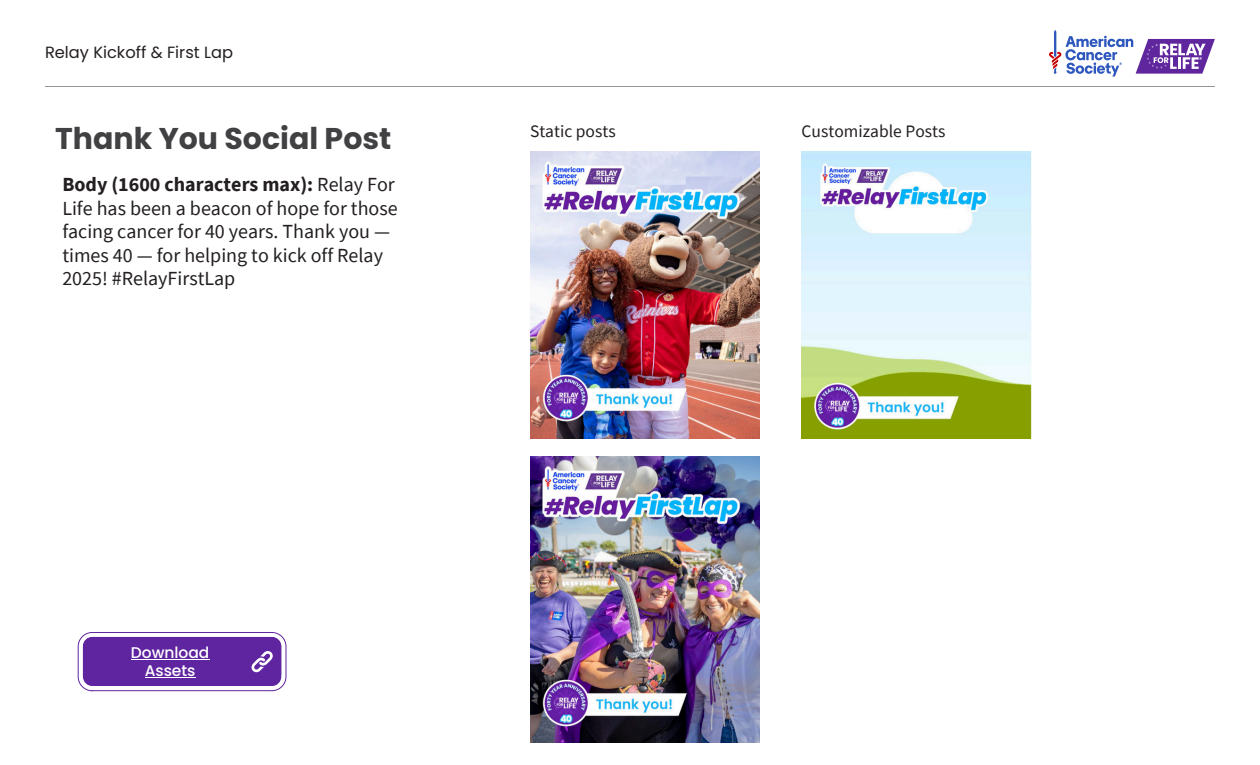
<style>
.page{position:relative;width:1260px;height:765px;background:#fff}
.page>*{position:absolute;margin:0;border:0;box-sizing:border-box;transform-origin:0 0}
.t1{font:700 30px "Poppins";color:#414042}
.t2{font:20px/23.5px "Source Sans Pro";color:#231f20}
.t3{font:17.5px "Source Sans Pro";color:#231f20}
.t4{font:16.25px "Poppins";color:#231f20}
.t5{font:500 15.5px "Poppins";color:#fff}
.s1{font-weight:700}
</style>
<div class="page">
<hr style="left:45px;top:86px;width:1170px;height:1px;background:#939598">
<svg style="left:1049px;top:30px;width:166px;height:47px"></svg>
<img style="left:530px;top:152px;width:229px;height:286px">
<img style="left:530px;top:456px;width:229px;height:287px">
<img style="left:802px;top:152px;width:229px;height:286px">
<div style="left:78px;top:632px;width:208px;height:59px;border:1px solid #fff;border-radius:14px"></div>
<div style="left:83px;top:637px;width:198px;height:49px;background:#5f249f;border-radius:9px"></div>
<svg style="left:83px;top:637px;width:198px;height:36px"></svg>
<hr style="left:131px;top:659px;width:78px;height:1px;background:#fff">
<hr style="left:145px;top:677px;width:51px;height:1px;background:#fff">
<p class="t4" style="left:45px;top:41px;width:190px">Relay Kickoff &amp; First Lap</p>
<p class="t1" style="left:55px;top:117px;width:338px">Thank You Social Post</p>
<h3 class="t2" style="left:62px;top:172px;width:337px"><span class="s1">Body (1600 characters max):</span> Relay For Life has been a beacon of hope for those facing cancer for 40 years. Thank you — times 40 — for helping to kick off Relay 2025! #RelayFirstLap</h3>
<p class="t3" style="left:530px;top:120px;width:87px">Static posts</p>
<p class="t3" style="left:802px;top:120px;width:145px">Customizable Posts</p>
<h2 class="t5" style="left:131px;top:642px;width:80px">Download</h2>
<h3 class="t5" style="left:145px;top:659px;width:52px">Assets</h3>
</div>
